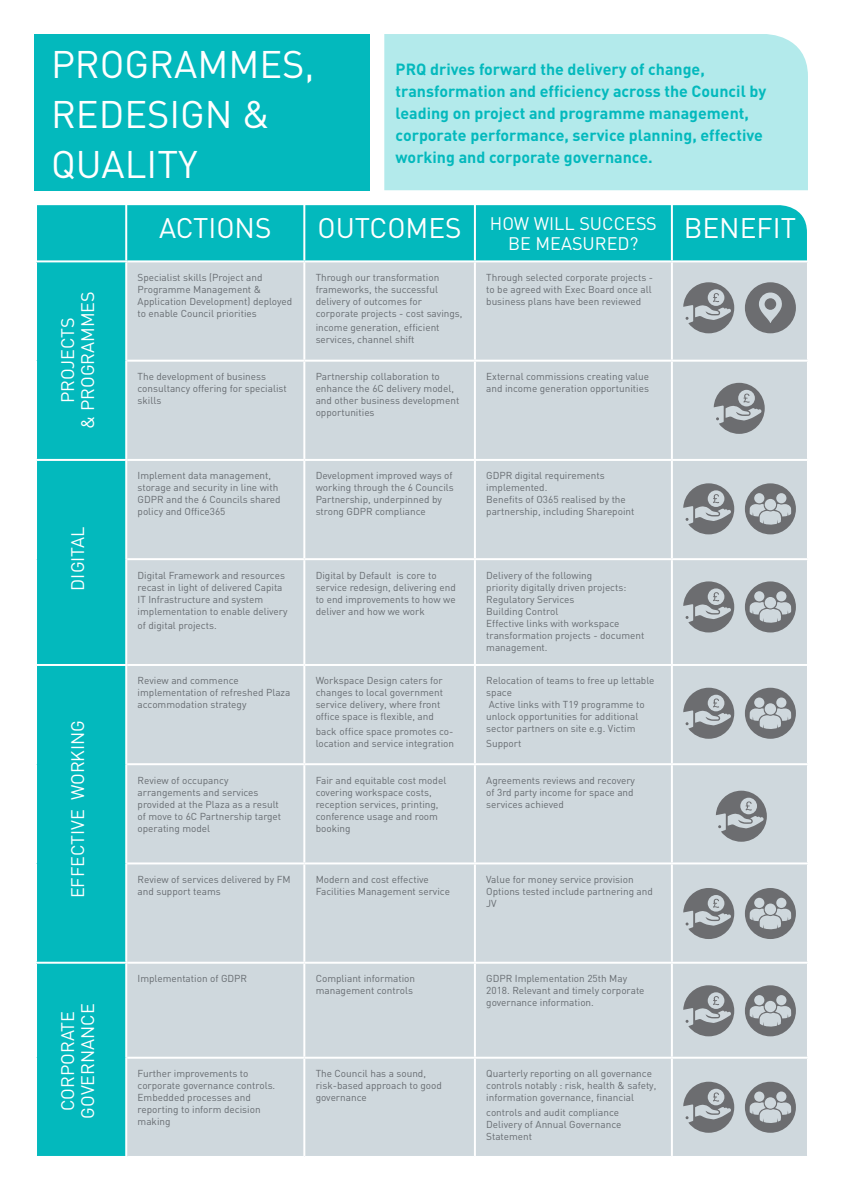
<style>
.page{position:relative;width:842px;height:1191px;background:#fff}
.page>*{position:absolute;margin:0;border:0;box-sizing:border-box;transform-origin:0 0}
.t1{font:38px/50px "DIN";color:#fff}
.t2{font:28px "DIN";color:#fff}
.t3{font:18px/19.9px "DIN";color:#fff;text-align:center}
.t4{font:700 16px/22px "DIN";color:#03b9bd}
.t5{font:10px/12px "DIN";color:#666b70}
.s1{font-size:28px}
</style>
<div class="page">
<div style="left:37px;top:205px;width:770px;height:55px;background:#03b9bd"></div>
<div style="left:37px;top:262px;width:88px;height:894px;background:#03b9bd"></div>
<div style="left:127px;top:262px;width:347px;height:894px;background:#cfd8dd"></div>
<div style="left:476px;top:262px;width:195px;height:894px;background:#cfd8dd"></div>
<div style="left:673px;top:262px;width:134px;height:894px;background:#cfd8dd"></div>
<hr style="left:475px;top:360px;width:197px;height:2px;background:#fff">
<hr style="left:672px;top:360px;width:137px;height:2px;background:#fff">
<hr style="left:475px;top:459px;width:197px;height:2px;background:#fff">
<hr style="left:672px;top:459px;width:137px;height:2px;background:#fff">
<hr style="left:475px;top:558px;width:197px;height:2px;background:#fff">
<hr style="left:672px;top:558px;width:137px;height:2px;background:#fff">
<hr style="left:475px;top:664px;width:197px;height:2px;background:#fff">
<hr style="left:672px;top:664px;width:137px;height:2px;background:#fff">
<hr style="left:475px;top:763px;width:197px;height:2px;background:#fff">
<hr style="left:672px;top:763px;width:137px;height:2px;background:#fff">
<hr style="left:475px;top:862px;width:197px;height:2px;background:#fff">
<hr style="left:672px;top:862px;width:137px;height:2px;background:#fff">
<hr style="left:475px;top:961px;width:197px;height:2px;background:#fff">
<hr style="left:672px;top:961px;width:137px;height:2px;background:#fff">
<hr style="left:475px;top:1056px;width:197px;height:2px;background:#fff">
<hr style="left:672px;top:1056px;width:137px;height:2px;background:#fff">
<hr style="left:35px;top:459px;width:92px;height:2px;background:#fff">
<hr style="left:35px;top:664px;width:92px;height:2px;background:#fff">
<hr style="left:35px;top:961px;width:92px;height:2px;background:#fff">
<hr style="left:125px;top:204px;width:2px;height:56px;background:#fff">
<hr style="left:303px;top:204px;width:2px;height:56px;background:#fff">
<hr style="left:474px;top:204px;width:2px;height:56px;background:#fff">
<hr style="left:671px;top:204px;width:2px;height:56px;background:#fff">
<hr style="left:303px;top:262px;width:2px;height:98px;background:#fff">
<hr style="left:303px;top:362px;width:2px;height:97px;background:#fff">
<hr style="left:303px;top:461px;width:2px;height:97px;background:#fff">
<hr style="left:303px;top:560px;width:2px;height:104px;background:#fff">
<hr style="left:303px;top:666px;width:2px;height:97px;background:#fff">
<hr style="left:303px;top:765px;width:2px;height:97px;background:#fff">
<hr style="left:303px;top:864px;width:2px;height:97px;background:#fff">
<hr style="left:303px;top:963px;width:2px;height:93px;background:#fff">
<hr style="left:303px;top:1058px;width:2px;height:98px;background:#fff">
<hr style="left:127px;top:360px;width:177px;height:2px;background:#fff">
<hr style="left:304px;top:360px;width:171px;height:2px;background:#fff">
<hr style="left:127px;top:459px;width:177px;height:2px;background:#fff">
<hr style="left:304px;top:459px;width:171px;height:2px;background:#fff">
<hr style="left:127px;top:558px;width:177px;height:2px;background:#fff">
<hr style="left:304px;top:558px;width:171px;height:2px;background:#fff">
<hr style="left:127px;top:664px;width:177px;height:2px;background:#fff">
<hr style="left:304px;top:664px;width:171px;height:2px;background:#fff">
<hr style="left:127px;top:763px;width:177px;height:2px;background:#fff">
<hr style="left:304px;top:763px;width:171px;height:2px;background:#fff">
<hr style="left:127px;top:862px;width:177px;height:2px;background:#fff">
<hr style="left:304px;top:862px;width:171px;height:2px;background:#fff">
<hr style="left:127px;top:961px;width:177px;height:2px;background:#fff">
<hr style="left:304px;top:961px;width:171px;height:2px;background:#fff">
<hr style="left:127px;top:1056px;width:177px;height:2px;background:#fff">
<hr style="left:304px;top:1056px;width:171px;height:2px;background:#fff">
<svg style="left:683px;top:282px;width:51px;height:51px;background:#999ea2"></svg>
<svg style="left:714px;top:383px;width:51px;height:51px;background:#999ea2"></svg>
<svg style="left:716px;top:790px;width:51px;height:51px;background:#999ea2"></svg>
<svg style="left:745px;top:282px;width:51px;height:51px;background:#909498"></svg>
<div style="left:765px;top:298px;width:11px;height:12px;background:#6c6d70;border-radius:50%"></div>
<svg style="left:683px;top:483px;width:51px;height:51px;background:#999ea2"></svg>
<svg style="left:745px;top:483px;width:51px;height:51px;background:#9fa4a8"></svg>
<svg style="left:683px;top:581px;width:51px;height:51px;background:#999ea2"></svg>
<svg style="left:745px;top:581px;width:51px;height:51px;background:#9fa4a8"></svg>
<svg style="left:683px;top:687px;width:51px;height:52px;background:#9a9fa3"></svg>
<svg style="left:745px;top:687px;width:51px;height:52px;background:#a0a5a9"></svg>
<svg style="left:683px;top:888px;width:51px;height:51px;background:#999ea2"></svg>
<svg style="left:745px;top:888px;width:51px;height:51px;background:#9fa4a8"></svg>
<svg style="left:683px;top:985px;width:51px;height:51px;background:#999ea2"></svg>
<svg style="left:745px;top:985px;width:51px;height:51px;background:#9fa4a8"></svg>
<svg style="left:683px;top:1081px;width:51px;height:51px;background:#999ea2"></svg>
<svg style="left:745px;top:1081px;width:51px;height:51px;background:#9fa4a8"></svg>
<div style="left:34px;top:34px;width:336px;height:156px;background:#03b9bd"></div>
<div style="left:384px;top:34px;width:424px;height:156px;background:#b3eaeb"></div>
<h1 class="t1" style="left:51px;top:38px;width:265px">PROGRAMMES,<br>REDESIGN &amp;<br>QUALITY</h1>
<h3 class="t4" style="left:396px;top:57px;width:372px">PRQ drives forward the delivery of change, transformation and efficiency across the Council by leading on project and programme management, corporate performance, service planning, effective working and corporate governance.</h3>
<h3 class="t3" style="left:57px;top:429px;width:139px;rotate:-90deg">PROJECTS<br>&amp; PROGRAMMES</h3>
<h3 class="t3" style="left:67px;top:590px;width:66px;rotate:-90deg">DIGITAL</h3>
<h3 class="t3" style="left:67px;top:898px;width:180px;rotate:-90deg">EFFECTIVE WORKING</h3>
<h3 class="t3" style="left:57px;top:1118px;width:117px;rotate:-90deg">CORPORATE<br>GOVERNANCE</h3>
<h2 class="t2" style="left:159px;top:211px;width:114px">ACTIONS</h2>
<h3 class="t3" style="left:508px;top:213px;width:150px;text-align:left;text-indent:-191px"><span class="s1">OUTCOMES</span> HOW WILL SUCCESS<br>BE MEASURED?</h3>
<h2 class="t2" style="left:684px;top:211px;width:114px">BENEFIT</h2>
<p class="t5" style="left:138px;top:271px;width:156px">Specialist skills (Project and<br>Programme Management &amp;<br>Application Development) deployed to enable Council priorities</p>
<p class="t5" style="left:316px;top:271px;width:148px">Through our transformation frameworks, the successful delivery of outcomes for corporate projects - cost savings,</p>
<p class="t5" style="left:316px;top:321px;width:125px">income generation, efficient services, channel shift</p>
<p class="t5" style="left:486px;top:271px;width:168px">Through selected corporate projects - to be agreed with Exec Board once all business plans have been reviewed</p>
<p class="t5" style="left:138px;top:370px;width:151px">The development of business consultancy offering for specialist skills</p>
<p class="t5" style="left:316px;top:370px;width:145px">Partnership collaboration to enhance the 6C delivery model, and other business development opportunities</p>
<p class="t5" style="left:486px;top:370px;width:164px">External commissions creating value and income generation opportunities</p>
<p class="t5" style="left:138px;top:469px;width:145px">Implement data management, storage and security in line with<br>GDPR and the 6 Councils shared policy and Office365</p>
<p class="t5" style="left:316px;top:469px;width:140px">Development improved ways of working through the 6 Councils<br>Partnership, underpinned by strong GDPR compliance</p>
<p class="t5" style="left:486px;top:469px;width:150px">GDPR digital requirements implemented.<br>Benefits of O365 realised by the partnership, including Sharepoint</p>
<p class="t5" style="left:138px;top:569px;width:152px">Digital Framework and resources recast in light of delivered Capita IT Infrastructure and system implementation to enable delivery</p>
<p class="t5" style="left:138px;top:619px;width:81px">of digital projects.</p>
<p class="t5" style="left:316px;top:569px;width:142px">Digital by Default is core to service redesign, delivering end to end improvements to how we deliver and how we work</p>
<p class="t5" style="left:486px;top:569px;width:160px">Delivery of the following<br>priority digitally driven projects:<br>Regulatory Services<br>Building Control<br>Effective links with workspace transformation projects - document management.</p>
<p class="t5" style="left:138px;top:674px;width:154px">Review and commence implementation of refreshed Plaza accommodation strategy</p>
<p class="t5" style="left:316px;top:674px;width:129px">Workspace Design caters for changes to local government service delivery, where front office space is flexible, and</p>
<p class="t5" style="left:316px;top:725px;width:140px">back office space promotes co&shy;location and service integration</p>
<p class="t5" style="left:486px;top:674px;width:170px">Relocation of teams to free up lettable space<br>Active links with T19 programme to unlock opportunities for additional sector partners on site e.g. Victim</p>
<p class="t5" style="left:486px;top:737px;width:37px">Support</p>
<p class="t5" style="left:138px;top:774px;width:145px">Review of occupancy arrangements and services provided at the Plaza as a result of move to 6C Partnership target operating model</p>
<p class="t5" style="left:316px;top:774px;width:132px">Fair and equitable cost model covering workspace costs, reception services, printing, conference usage and room booking</p>
<p class="t5" style="left:486px;top:774px;width:150px">Agreements reviews and recovery of 3rd party income for space and services achieved</p>
<p class="t5" style="left:138px;top:873px;width:155px">Review of services delivered by FM and support teams</p>
<p class="t5" style="left:316px;top:873px;width:136px">Modern and cost effective<br>Facilities Management service</p>
<p class="t5" style="left:486px;top:873px;width:168px">Value for money service provision<br>Options tested include partnering and<br>JV</p>
<p class="t5" style="left:138px;top:972px;width:111px">Implementation of GDPR</p>
<p class="t5" style="left:316px;top:972px;width:101px">Compliant information management controls</p>
<p class="t5" style="left:486px;top:972px;width:160px">GDPR Implementation 25th May<br>2018. Relevant and timely corporate governance information.</p>
<p class="t5" style="left:138px;top:1067px;width:139px">Further improvements to corporate governance controls.<br>Embedded processes and reporting to inform decision making</p>
<p class="t5" style="left:316px;top:1067px;width:128px">The Council has a sound, risk-based approach to good governance</p>
<p class="t5" style="left:486px;top:1067px;width:172px">Quarterly reporting on all governance controls notably : risk, health &amp; safety, information governance, financial</p>
<p class="t5" style="left:486px;top:1105px;width:137px">controls and audit compliance<br>Delivery of Annual Governance<br>Statement</p>
</div>
